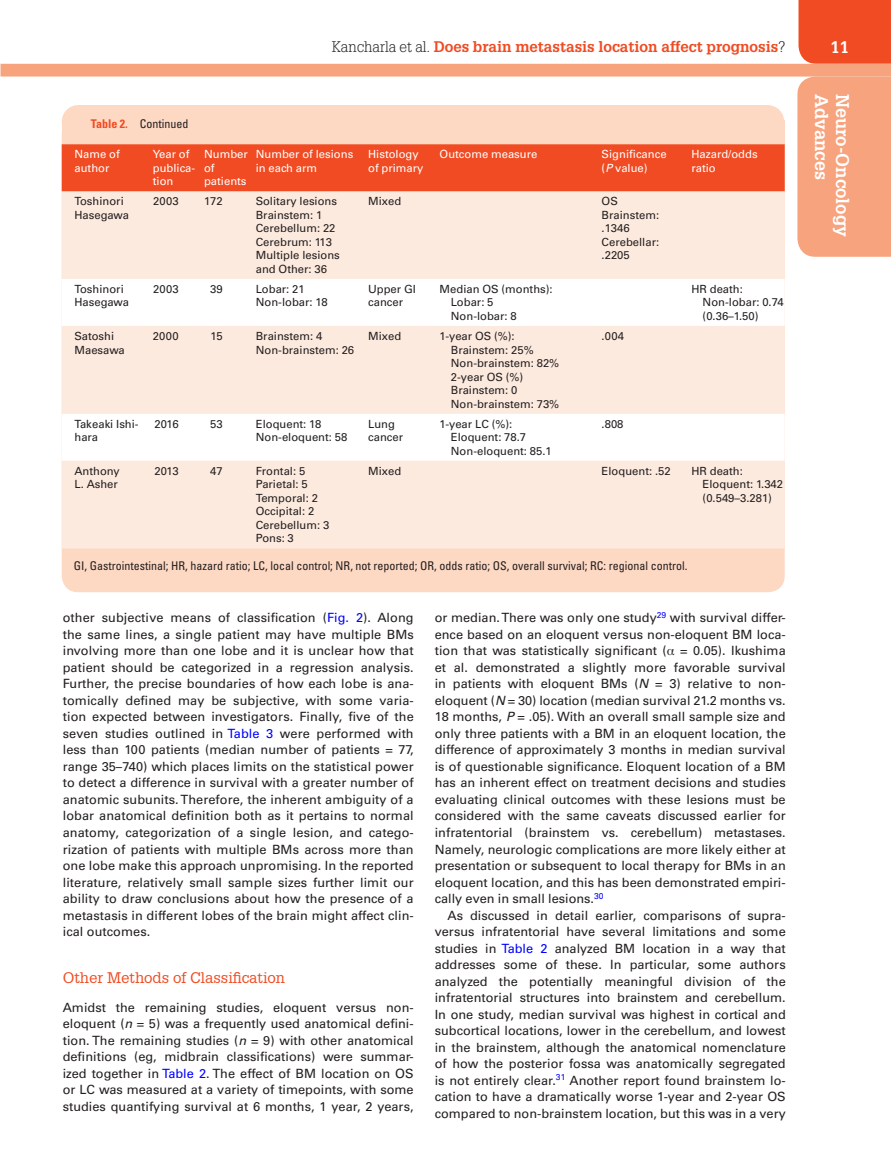
<style>
.page{position:relative;width:891px;height:1175px;background:#fff}
.page>*{position:absolute;margin:0;border:0;box-sizing:border-box;transform-origin:0 0}
.t1{font:700 18px "Glypha LT Std";color:#fff}
.t2{font:700 16.5px "Glypha LT Std";color:#fff}
.t3{font:700 15px "Glypha LT Std";color:#f04b22}
.t4{font:15px "Glypha LT Std";color:#f04b22}
.t5{font:12.75px/16.5px "Univers LT Std";color:#231f20;text-align:justify}
.t6{font:condensed 12px "Univers LT Std";color:#231f20}
.t7{font:11.25px/13.5px "Univers LT Std";color:#231f20}
.t8{font:11.25px/13.5px "Univers LT Std";color:#fff}
.s1{font-weight:300;color:#231f20}
.s2{font-weight:700;color:#f04b22}
.s3{font-style:italic}
.s4{color:#00f}
.s5{font-family:"Gandhari Unicode"}
</style>
<div class="page">
<div style="left:799px;top:0;width:92px;height:64px;background:#f04b22"></div>
<div style="left:1px;top:64px;width:890px;height:12px;background:#f7a37d"></div>
<div style="left:797px;top:76px;width:94px;height:181px;background:#f7a37d"></div>
<div style="left:62px;top:119px;width:723px;height:473px;background:#fdd8c3;border-radius:16px"></div>
<div style="left:62px;top:120px;width:723px;height:26px;background:#fdd8c3"></div>
<div style="left:78px;top:105px;width:689px;height:33px;background:#fdd8c3"></div>
<hr style="left:767px;top:105px;width:1px;height:33px;background:#fdd8c3">
<div style="left:62px;top:144px;width:723px;height:47px;background:#f04b22"></div>
<div style="left:62px;top:191px;width:723px;height:357px;background:#fdeade"></div>
<svg style="left:62px;top:279px;width:723px;height:182px;background:#fef4ee"></svg>
<p class="t3" style="left:332px;top:37px;width:455px"><span class="s1">Kancharla et al.</span> Does brain metastasis location affect prognosis<span class="s1">?</span></p>
<p class="t2" style="left:831px;top:37px;width:20px">11</p>
<h1 class="t1" style="left:833px;top:94px;width:88px;rotate:90deg">Advances</h1>
<h1 class="t1" style="left:854px;top:94px;width:145px;rotate:90deg">Neuro-Oncology</h1>
<p class="t6" style="left:91px;top:116px;width:99px"><span class="s2">Table 2.</span> Continued</p>
<p class="t8" style="left:74px;top:148px;width:47px">Name of author</p>
<p class="t8" style="left:153px;top:148px;width:44px">Year of publica&shy;tion</p>
<p class="t8" style="left:204px;top:148px;width:45px">Number of patients</p>
<p class="t8" style="left:256px;top:148px;width:99px">Number of lesions in each arm</p>
<p class="t8" style="left:368px;top:148px;width:57px">Histology of primary</p>
<p class="t8" style="left:440px;top:148px;width:99px">Outcome measure</p>
<p class="t8" style="left:602px;top:148px;width:67px">Significance (<span class="s3">P</span> value)</p>
<p class="t8" style="left:691px;top:148px;width:68px">Hazard/odds ratio</p>
<p class="t7" style="left:74px;top:194px;width:56px">Toshinori<br>Hasegawa</p>
<p class="t7" style="left:153px;top:194px;width:27px">2003</p>
<p class="t7" style="left:204px;top:194px;width:20px">172</p>
<p class="t7" style="left:256px;top:194px;width:86px">Solitary lesions<br>Brainstem: 1<br>Cerebellum: 22<br>Cerebrum: 113<br>Multiple lesions and Other: 36</p>
<p class="t7" style="left:368px;top:194px;width:35px">Mixed</p>
<p class="t7" style="left:602px;top:194px;width:59px">OS<br>Brainstem: .1346<br>Cerebellar: .2205</p>
<p class="t7" style="left:74px;top:282px;width:56px">Toshinori<br>Hasegawa</p>
<p class="t7" style="left:153px;top:282px;width:27px">2003</p>
<p class="t7" style="left:210px;top:282px;width:14px">39</p>
<p class="t7" style="left:256px;top:282px;width:74px">Lobar: 21<br>Non-lobar: 18</p>
<p class="t7" style="left:368px;top:282px;width:49px">Upper GI cancer</p>
<p class="t7" style="left:451px;top:282px;width:103px;text-indent:-11px">Median OS (months):<br>Lobar: 5<br>Non-lobar: 8</p>
<p class="t7" style="left:703px;top:282px;width:82px;text-indent:-11px">HR death:<br>Non-lobar: 0.74 (0.36–1.50)</p>
<p class="t7" style="left:74px;top:329px;width:52px">Satoshi<br>Maesawa</p>
<p class="t7" style="left:153px;top:329px;width:27px">2000</p>
<p class="t7" style="left:210px;top:329px;width:14px">15</p>
<p class="t7" style="left:256px;top:329px;width:100px">Brainstem: 4<br>Non-brainstem: 26</p>
<p class="t7" style="left:368px;top:329px;width:35px">Mixed</p>
<p class="t7" style="left:451px;top:329px;width:110px;text-indent:-11px">1-year OS (%):<br>Brainstem: 25%<br>Non-brainstem: 82%<br>2-year OS (%)<br>Brainstem: 0<br>Non-brainstem: 73%</p>
<p class="t7" style="left:602px;top:329px;width:24px">.004</p>
<p class="t7" style="left:74px;top:417px;width:66px">Takeaki Ishi&shy;hara</p>
<p class="t7" style="left:154px;top:417px;width:26px">2016</p>
<p class="t7" style="left:210px;top:417px;width:14px">53</p>
<p class="t7" style="left:256px;top:417px;width:93px">Eloquent: 18<br>Non-eloquent: 58</p>
<p class="t7" style="left:368px;top:417px;width:37px">Lung cancer</p>
<p class="t7" style="left:451px;top:417px;width:102px;text-indent:-11px">1-year LC (%):<br>Eloquent: 78.7<br>Non-eloquent: 85.1</p>
<p class="t7" style="left:602px;top:417px;width:23px">.808</p>
<p class="t7" style="left:74px;top:464px;width:47px">Anthony<br>L. Asher</p>
<p class="t7" style="left:154px;top:464px;width:26px">2013</p>
<p class="t7" style="left:210px;top:464px;width:14px">47</p>
<p class="t7" style="left:256px;top:464px;width:75px">Frontal: 5<br>Parietal: 5<br>Temporal: 2<br>Occipital: 2<br>Cerebellum: 3<br>Pons: 3</p>
<p class="t7" style="left:368px;top:464px;width:35px">Mixed</p>
<p class="t7" style="left:602px;top:464px;width:71px">Eloquent: .52</p>
<p class="t7" style="left:703px;top:464px;width:82px;text-indent:-11px">HR death:<br>Eloquent: 1.342 (0.549–3.281)</p>
<p class="t6" style="left:74px;top:558px;width:615px">GI, Gastrointestinal; HR, hazard ratio; LC, local control; NR, not reported; OR, odds ratio; OS, overall survival; RC: regional control.</p>
<p class="t5" style="left:63px;top:609px;width:353px">other subjective means of classification (<span class="s4">Fig. 2</span>). Along the same lines, a single patient may have multiple BMs involving more than one lobe and it is unclear how that patient should be categorized in a regression analysis.<br>Further, the precise boundaries of how each lobe is ana&shy;tomically defined may be subjective, with some varia&shy;tion expected between investigators. Finally, five of the seven studies outlined in <span class="s4">Table 3</span> were performed with less than 100 patients (median number of patients = 77, range 35–740) which places limits on the statistical power to detect a difference in survival with a greater number of anatomic subunits. Therefore, the inherent ambiguity of a lobar anatomical definition both as it pertains to normal anatomy, categorization of a single lesion, and catego&shy;rization of patients with multiple BMs across more than one lobe make this approach unpromising. In the reported literature, relatively small sample sizes further limit our ability to draw conclusions about how the presence of a metastasis in different lobes of the brain might affect clin&shy;ical outcomes.</p>
<p class="t4" style="left:63px;top:968px;width:224px">Other Methods of Classification</p>
<p class="t5" style="left:63px;top:999px;width:353px">Amidst the remaining studies, eloquent versus non&shy;eloquent (<span class="s3">n</span> = 5) was a frequently used anatomical defini&shy;tion. The remaining studies (<span class="s3">n</span> = 9) with other anatomical definitions (eg, midbrain classifications) were summar&shy;ized together in <span class="s4">Table 2</span>. The effect of BM location on OS or LC was measured at a variety of timepoints, with some studies quantifying survival at 6 months, 1 year, 2 years,</p>
<p class="t5" style="left:435px;top:609px;width:353px">or median. There was only one study<sup>29</sup> with survival differ&shy;ence based on an eloquent versus non-eloquent BM loca&shy;tion that was statistically significant (<span class="s5">α</span> = 0.05). Ikushima et al. demonstrated a slightly more favorable survival in patients with eloquent BMs (<span class="s3">N</span> = 3) relative to non&shy;eloquent (<span class="s3">N</span> = 30) location (median survival 21.2 months vs.<br>18 months, <span class="s3">P</span> = .05). With an overall small sample size and only three patients with a BM in an eloquent location, the difference of approximately 3 months in median survival is of questionable significance. Eloquent location of a BM has an inherent effect on treatment decisions and studies evaluating clinical outcomes with these lesions must be considered with the same caveats discussed earlier for infratentorial (brainstem vs. cerebellum) metastases.<br>Namely, neurologic complications are more likely either at presentation or subsequent to local therapy for BMs in an eloquent location, and this has been demonstrated empiri&shy;cally even in small lesions.<sup>30</sup></p>
<p class="t5" style="left:435px;top:906px;width:353px;text-indent:13px">As discussed in detail earlier, comparisons of supra&shy;versus infratentorial have several limitations and some studies in <span class="s4">Table 2</span> analyzed BM location in a way that addresses some of these. In particular, some authors analyzed the potentially meaningful division of the infratentorial structures into brainstem and cerebellum.<br>In one study, median survival was highest in cortical and subcortical locations, lower in the cerebellum, and lowest in the brainstem, although the anatomical nomenclature of how the posterior fossa was anatomically segregated is not entirely clear.<sup>31</sup> Another report found brainstem lo&shy;cation to have a dramatically worse 1-year and 2-year OS compared to non-brainstem location, but this was in a very</p>
</div>
